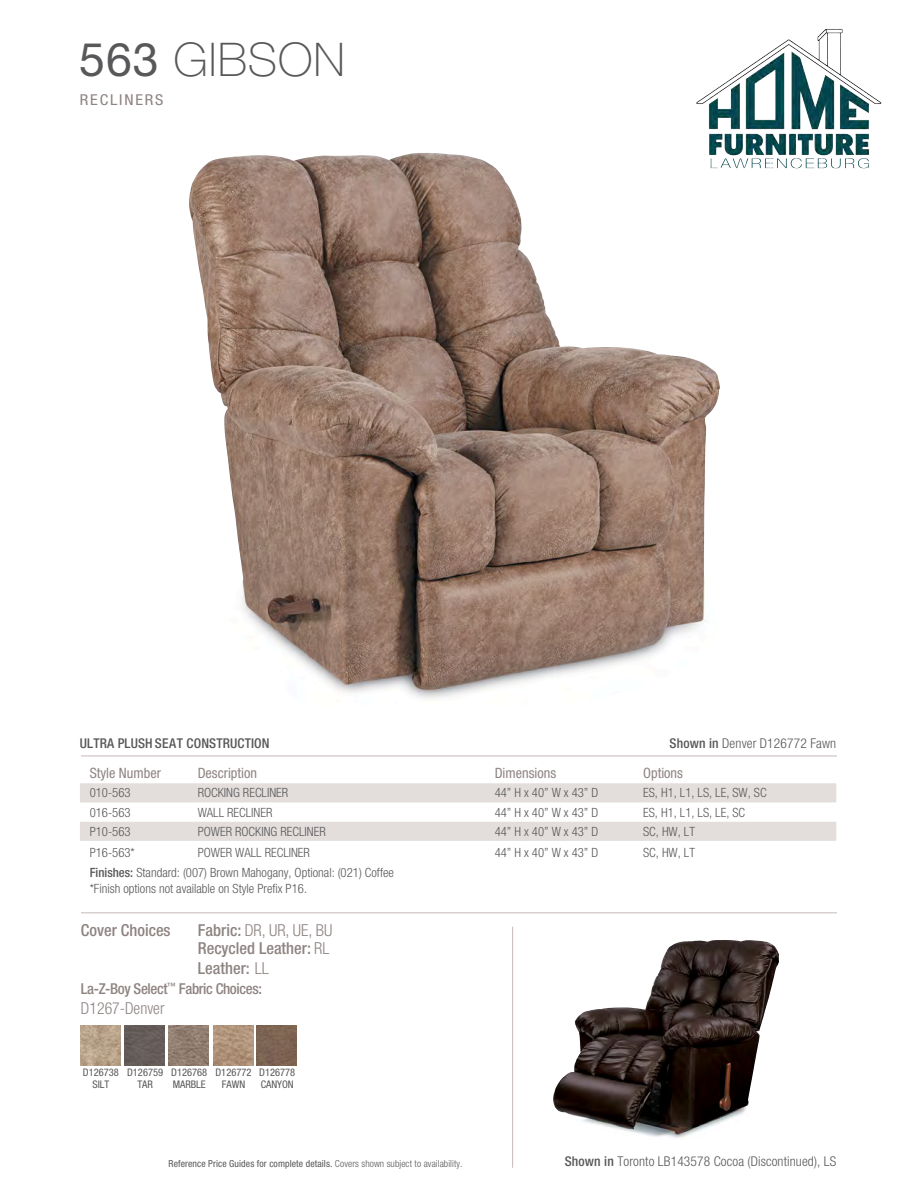
<style>
.page{position:relative;width:918px;height:1188px;background:#fff}
.page>*{position:absolute;margin:0;border:0;box-sizing:border-box;transform-origin:0 0}
.t1{font:100 46.5px "Helvetica Neue LT Std";letter-spacing:.02em;color:#58585a}
.t2{font:500 condensed 16.5px/18px "Helvetica Neue LT Std";color:#8e8482}
.t3{font:300 condensed 16.5px "Helvetica Neue LT Std";color:#8e8482;scale:.96 1}
.t4{font:500 condensed 15px "Helvetica Neue LT Std";letter-spacing:-.025em;color:#8e8482}
.t5{font:condensed 15px "Helvetica Neue LT Std";letter-spacing:.11em;color:#8e8482;scale:1.1 1}
.t6{font:condensed 14.25px "Helvetica Neue LT Std";color:#8e8482}
.t7{font:300 condensed 13.5px "Helvetica Neue LT Std";letter-spacing:.01em;color:#58585a}
.t8{font:500 condensed 13.5px "Helvetica Neue LT Std";letter-spacing:.01em;color:#58585a}
.no_highlight{font:300 condensed 12.75px/16.5px "Helvetica Neue LT Std";color:#58585a}
.t9{font:condensed 10.5px "Helvetica Neue LT Std";color:#58585a}
.t10{font:condensed 9.75px "Helvetica Neue LT Std";letter-spacing:.01em;color:#58585a}
.s1{font-weight:400}
.s2{font-weight:500}
.s3{font-weight:300}
</style>
<div class="page">
<hr style="left:512px;top:927px;width:1px;height:241px;background:#c4bbb8">
<hr style="left:81px;top:912px;width:756px;height:1px;background:#c4bbb8">
<hr style="left:81px;top:756px;width:756px;height:1px;background:#c4bbb8">
<img style="left:553px;top:940px;width:209px;height:198px">
<img style="left:189px;top:153px;width:531px;height:548px">
<div style="left:80px;top:783px;width:756px;height:19px;background:#e3dedc"></div>
<div style="left:80px;top:822px;width:756px;height:19px;background:#e3dedc"></div>
<img style="left:81px;top:1026px;width:40px;height:40px">
<img style="left:257px;top:1026px;width:40px;height:40px">
<img style="left:213px;top:1026px;width:40px;height:40px">
<img style="left:169px;top:1026px;width:40px;height:40px">
<div style="left:125px;top:1026px;width:40px;height:40px;background:#655d5a"></div>
<img style="left:693px;top:29px;width:189px;height:148px">
<p class="t1" style="left:79px;top:33px;width:267px"><span class="s1">563</span> GIBSON</p>
<p class="t5" style="left:80px;top:90px;width:78px">RECLINERS</p>
<p class="t8" style="left:80px;top:735px;width:191px">ULTRA PLUSH SEAT CONSTRUCTION</p>
<p class="t7" style="left:670px;top:735px;width:168px"><span class="s2">Shown in</span> Denver D126772 Fawn</p>
<p class="t6" style="left:90px;top:765px;width:73px">Style Number</p>
<p class="t6" style="left:198px;top:765px;width:61px">Description</p>
<p class="t6" style="left:495px;top:765px;width:63px">Dimensions</p>
<p class="t6" style="left:643px;top:765px;width:41px">Options</p>
<p class="no_highlight" style="left:90px;top:785px;width:42px">010-563</p>
<p class="no_highlight" style="left:198px;top:785px;width:92px">ROCKING RECLINER</p>
<p class="no_highlight" style="left:495px;top:785px;width:105px">44” H x 40” W x 43” D</p>
<p class="no_highlight" style="left:643px;top:785px;width:125px">ES, H1, L1, LS, LE, SW, SC</p>
<p class="no_highlight" style="left:90px;top:804px;width:42px">016-563</p>
<p class="no_highlight" style="left:198px;top:804px;width:76px">WALL RECLINER</p>
<p class="no_highlight" style="left:495px;top:804px;width:105px">44” H x 40” W x 43” D</p>
<p class="no_highlight" style="left:643px;top:804px;width:104px">ES, H1, L1, LS, LE, SC</p>
<p class="no_highlight" style="left:90px;top:823px;width:42px">P10-563</p>
<p class="no_highlight" style="left:198px;top:823px;width:130px">POWER ROCKING RECLINER</p>
<p class="no_highlight" style="left:495px;top:823px;width:105px">44” H x 40” W x 43” D</p>
<p class="no_highlight" style="left:643px;top:823px;width:53px">SC, HW, LT</p>
<p class="no_highlight" style="left:90px;top:844px;width:47px">P16-563*</p>
<p class="no_highlight" style="left:198px;top:844px;width:114px">POWER WALL RECLINER</p>
<p class="no_highlight" style="left:495px;top:844px;width:105px">44” H x 40” W x 43” D</p>
<p class="no_highlight" style="left:643px;top:844px;width:53px">SC, HW, LT</p>
<p class="no_highlight" style="left:90px;top:864px;width:306px"><span class="s2">Finishes:</span> Standard: (007) Brown Mahogany, Optional: (021) Coffee *Finish options not available on Style Prefix P16.</p>
<p class="t2" style="left:81px;top:921px;width:91px">Cover Choices</p>
<p class="t2" style="left:198px;top:921px;width:136px">Fabric: <span class="s3">DR, UR, UE, BU<br></span>Recycled Leather: <span class="s3">RL</span></p>
<p class="t2" style="left:198px;top:959px;width:73px">Leather: <span class="s3">LL</span></p>
<p class="t4" style="left:81px;top:980px;width:183px">La-Z-Boy Select<sup>™</sup> Fabric Choices:</p>
<p class="t3" style="left:81px;top:999px;width:88px">D1267-Denver</p>
<p class="t9" style="left:83px;top:1066px;width:38px">D126738</p>
<p class="t9" style="left:93px;top:1078px;width:18px">SILT</p>
<p class="t9" style="left:127px;top:1066px;width:38px">D126759</p>
<p class="t9" style="left:137px;top:1078px;width:17px">TAR</p>
<p class="t9" style="left:171px;top:1066px;width:38px">D126768</p>
<p class="t9" style="left:173px;top:1078px;width:35px">MARBLE</p>
<p class="t9" style="left:215px;top:1066px;width:38px">D126772</p>
<p class="t9" style="left:222px;top:1078px;width:25px">FAWN</p>
<p class="t9" style="left:259px;top:1066px;width:38px">D126778</p>
<p class="t9" style="left:261px;top:1078px;width:35px">CANYON</p>
<p class="t10" style="left:169px;top:1157px;width:296px">Reference Price Guides for complete details. <span class="s3">Covers shown subject to availability.</span></p>
<p class="t7" style="left:565px;top:1154px;width:273px"><span class="s2">Shown in</span> Toronto LB143578 Cocoa (Discontinued), LS</p>
</div>
